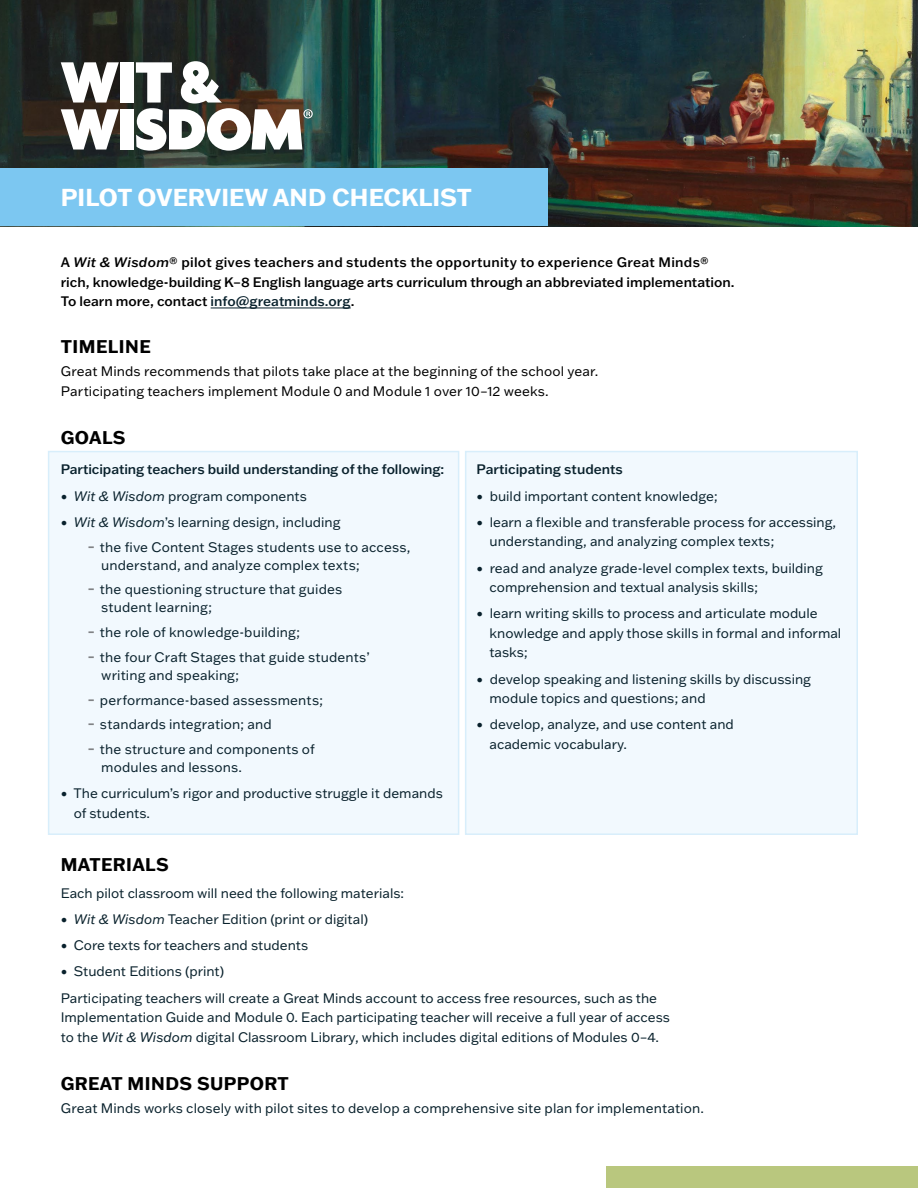
<style>
.page{position:relative;width:918px;height:1188px;background:#fff}
.page>*{position:absolute;margin:0;border:0;box-sizing:border-box;transform-origin:0 0}
.t1{font:700 24px "Franklin Gothic ATF";color:#fff}
.t2{font:700 18px "Franklin Gothic ATF";letter-spacing:.02em;color:#000}
.t3{font:13.5px/19.5px "Franklin Gothic ATF";color:#09212c}
.t4{font:500 13.5px/19.5px "Franklin Gothic ATF";color:#000}
.t5{font:13.5px/19.5px "Franklin Gothic ATF";letter-spacing:.01em;color:#000}
.t6{font:500 13.5px "Franklin Gothic ATF";letter-spacing:-.005em;color:#09212c}
.s1{font-style:italic}
.s2{color:#09212c}
.s3{font-family:"Times New Roman";font-size:21px;color:#808285}
</style>
<div class="page">
<img style="left:0;top:0;width:918px;height:226px">
<div style="left:0;top:168px;width:548px;height:58px;background:#7cc7f1"></div>
<svg style="left:61px;top:109px;width:58px;height:41px"></svg>
<div style="left:120px;top:109px;width:13px;height:41px;background:#fff"></div>
<svg style="left:61px;top:62px;width:58px;height:41px"></svg>
<div style="left:120px;top:62px;width:13px;height:41px;background:#fff"></div>
<svg style="left:136px;top:61px;width:177px;height:90px"></svg>
<div style="left:606px;top:1166px;width:312px;height:22px;background:#b9c77e"></div>
<div style="left:48px;top:451px;width:411px;height:384px;background:#f2f9fe;border:2px solid #d8eefb"></div>
<div style="left:465px;top:451px;width:393px;height:384px;background:#f2f9fe;border:2px solid #d8eefb"></div>
<hr style="left:211px;top:308px;width:140px;height:1px;background:#09212c">
<h1 class="t1" style="left:61px;top:182px;width:413px">PILOT OVERVIEW AND CHECKLIST</h1>
<p class="t4" style="left:61px;top:252px;width:675px">A <span class="s1">Wit &amp; Wisdom</span>® pilot gives teachers and students the opportunity to experience Great Minds® rich, knowledge-building K–8 English language arts curriculum through an abbreviated implementation.<br>To learn more, contact <span class="s2">info@greatminds.org</span>.</p>
<h2 class="t2" style="left:61px;top:335px;width:92px">TIMELINE</h2>
<p class="t5" style="left:61px;top:361px;width:539px">Great Minds recommends that pilots take place at the beginning of the school year.<br>Participating teachers implement Module 0 and Module 1 over 10–12 weeks.</p>
<h2 class="t2" style="left:61px;top:426px;width:66px">GOALS</h2>
<p class="t6" style="left:61px;top:461px;width:385px">Participating teachers build understanding of the following:</p>
<p class="t3" style="left:61px;top:486px;width:248px">• <span class="s1">Wit &amp; Wisdom</span> program components</p>
<p class="t3" style="left:61px;top:512px;width:281px">• <span class="s1">Wit &amp; Wisdom</span>’s learning design, including</p>
<p class="t3" style="left:101px;top:537px;width:311px;line-height:18px;text-indent:-13px"><span class="s3">-</span> the five Content Stages students use to access, understand, and analyze complex texts;</p>
<p class="t3" style="left:101px;top:580px;width:243px;line-height:18px;text-indent:-13px"><span class="s3">-</span> the questioning structure that guides student learning;</p>
<p class="t3" style="left:88px;top:622px;width:214px"><span class="s3">-</span> the role of knowledge-building;</p>
<p class="t3" style="left:101px;top:648px;width:270px;line-height:18px;text-indent:-13px"><span class="s3">-</span> the four Craft Stages that guide students’ writing and speaking;</p>
<p class="t3" style="left:88px;top:690px;width:237px"><span class="s3">-</span> performance-based assessments;</p>
<p class="t3" style="left:88px;top:714px;width:186px"><span class="s3">-</span> standards integration; and</p>
<p class="t3" style="left:101px;top:740px;width:215px;line-height:18px;text-indent:-13px"><span class="s3">-</span> the structure and components of modules and lessons.</p>
<p class="t3" style="left:74px;top:783px;width:371px;text-indent:-13px">• The curriculum’s rigor and productive struggle it demands of students.</p>
<p class="t6" style="left:477px;top:461px;width:148px">Participating students</p>
<p class="t3" style="left:477px;top:486px;width:243px">• build important content knowledge;</p>
<p class="t3" style="left:490px;top:512px;width:348px;text-indent:-13px">• learn a flexible and transferable process for accessing, understanding, and analyzing complex texts;</p>
<p class="t3" style="left:490px;top:558px;width:335px;text-indent:-13px">• read and analyze grade-level complex texts, building comprehension and textual analysis skills;</p>
<p class="t3" style="left:489px;top:603px;width:354px;text-indent:-13px">• learn writing skills to process and articulate module knowledge and apply those skills in formal and informal tasks;</p>
<p class="t3" style="left:490px;top:669px;width:323px;text-indent:-13px">• develop speaking and listening skills by discussing module topics and questions; and</p>
<p class="t3" style="left:490px;top:714px;width:246px;text-indent:-13px">• develop, analyze, and use content and academic vocabulary.</p>
<h2 class="t2" style="left:61px;top:853px;width:109px">MATERIALS</h2>
<p class="t3" style="left:61px;top:883px;width:345px">Each pilot classroom will need the following materials:</p>
<p class="t3" style="left:61px;top:909px;width:309px">• <span class="s1">Wit &amp; Wisdom</span> Teacher Edition (print or digital)</p>
<p class="t3" style="left:61px;top:935px;width:249px">• Core texts for teachers and students</p>
<p class="t3" style="left:61px;top:958px;width:598px;line-height:26.2px">• Student Editions (print)<br>Participating teachers will create a Great Minds account to access free resources, such as the</p>
<p class="t3" style="left:61px;top:1007px;width:611px">Implementation Guide and Module 0. Each participating teacher will receive a full year of access to the <span class="s1">Wit &amp; Wisdom</span> digital Classroom Library, which includes digital editions of Modules 0–4.</p>
<h2 class="t2" style="left:61px;top:1072px;width:230px">GREAT MINDS SUPPORT</h2>
<p class="t3" style="left:61px;top:1098px;width:645px">Great Minds works closely with pilot sites to develop a comprehensive site plan for implementation.</p>
</div>
